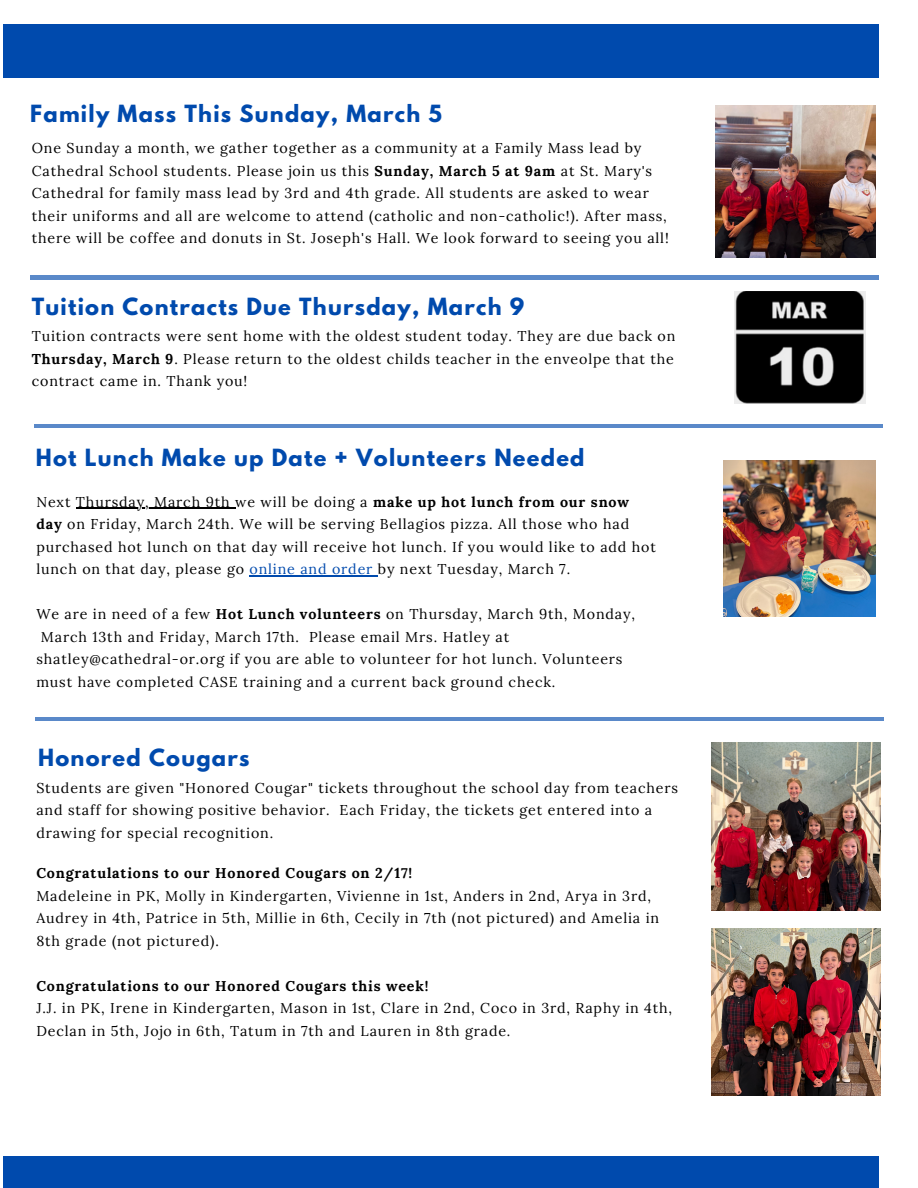
<style>
.page{position:relative;width:918px;height:1188px;background:#fff}
.page>*{position:absolute;margin:0;border:0;box-sizing:border-box;transform-origin:0 0}
.t1{font:700 21px "League Spartan";letter-spacing:.06em;color:#004aad}
.t2{font:14.25px/22.5px "Lora";letter-spacing:.06em;color:#000}
.t3{font:700 14.25px "Lora";letter-spacing:.06em;color:#000}
.s1{font-weight:700}
.s2{color:#004aad}
</style>
<div class="page">
<div style="left:4px;top:1157px;width:875px;height:31px;background:#004aad"></div>
<div style="left:4px;top:25px;width:875px;height:53px;background:#004aad"></div>
<hr style="left:36px;top:717px;width:848px;height:4px;background:#5a89c9">
<img style="left:724px;top:461px;width:152px;height:155px">
<hr style="left:35px;top:424px;width:848px;height:4px;background:#5a89c9">
<hr style="left:30px;top:276px;width:849px;height:3px;background:#004aad">
<img style="left:715px;top:105px;width:160px;height:152px">
<img style="left:735px;top:291px;width:130px;height:113px">
<img style="left:711px;top:742px;width:170px;height:168px">
<hr style="left:76px;top:508px;width:159px;height:1px;background:#000">
<hr style="left:250px;top:575px;width:128px;height:1px;background:#004aad">
<img style="left:711px;top:928px;width:170px;height:168px">
<h1 class="t1" style="left:30px;top:104px;width:413px">Family Mass This Sunday, March 5</h1>
<p class="t2" style="left:32px;top:137px;width:639px">One Sunday a month, we gather together as a community at a Family Mass lead by Cathedral School students. Please join us this <span class="s1">Sunday, March 5 at 9am</span> at St. Mary's Cathedral for family mass lead by 3rd and 4th grade. All students are asked to wear their uniforms and all are welcome to attend (catholic and non-catholic!). After mass, there will be coffee and donuts in St. Joseph's Hall. We look forward to seeing you all!</p>
<h1 class="t1" style="left:32px;top:296px;width:494px">Tuition Contracts Due Thursday, March 9</h1>
<p class="t2" style="left:32px;top:325px;width:645px;text-align:justify">Tuition contracts were sent home with the oldest student today. They are due back on <span class="s1">Thursday, March 9</span>. Please return to the oldest childs teacher in the enveolpe that the contract came in. Thank you!</p>
<h1 class="t1" style="left:36px;top:447px;width:550px">Hot Lunch Make up Date + Volunteers Needed</h1>
<p class="t2" style="left:36px;top:490px;width:621px">Next Thursday, March 9th we will be doing a <span class="s1">make up hot lunch from our snow day</span> on Friday, March 24th. We will be serving Bellagios pizza. All those who had purchased hot lunch on that day will receive hot lunch. If you would like to add hot lunch on that day, please go <span class="s2">online and order</span> by next Tuesday, March 7.</p>
<p class="t2" style="left:36px;top:603px;width:600px">We are in need of a few <span class="s1">Hot Lunch volunteers</span> on Thursday, March 9th, Monday,</p>
<p class="t2" style="left:41px;top:625px;width:470px">March 13th and Friday, March 17th. Please email Mrs. Hatley at</p>
<p class="t2" style="left:36px;top:648px;width:588px">shatley@cathedral-or.org if you are able to volunteer for hot lunch. Volunteers</p>
<p class="t2" style="left:36px;top:670px;width:521px">must have completed CASE training and a current back ground check.</p>
<h1 class="t1" style="left:38px;top:748px;width:213px">Honored Cougars</h1>
<p class="t2" style="left:36px;top:776px;width:643px">Students are given "Honored Cougar" tickets throughout the school day from teachers and staff for showing positive behavior. Each Friday, the tickets get entered into a drawing for special recognition.</p>
<p class="t3" style="left:36px;top:864px;width:377px">Congratulations to our Honored Cougars on 2/17!</p>
<p class="t2" style="left:36px;top:884px;width:624px">Madeleine in PK, Molly in Kindergarten, Vivienne in 1st, Anders in 2nd, Arya in 3rd,<br>Audrey in 4th, Patrice in 5th, Millie in 6th, Cecily in 7th (not pictured) and Amelia in<br>8th grade (not pictured).</p>
<p class="t3" style="left:36px;top:976px;width:394px">Congratulations to our Honored Cougars this week!</p>
<p class="t2" style="left:36px;top:997px;width:637px">J.J. in PK, Irene in Kindergarten, Mason in 1st, Clare in 2nd, Coco in 3rd, Raphy in 4th,<br>Declan in 5th, Jojo in 6th, Tatum in 7th and Lauren in 8th grade.</p>
</div>
